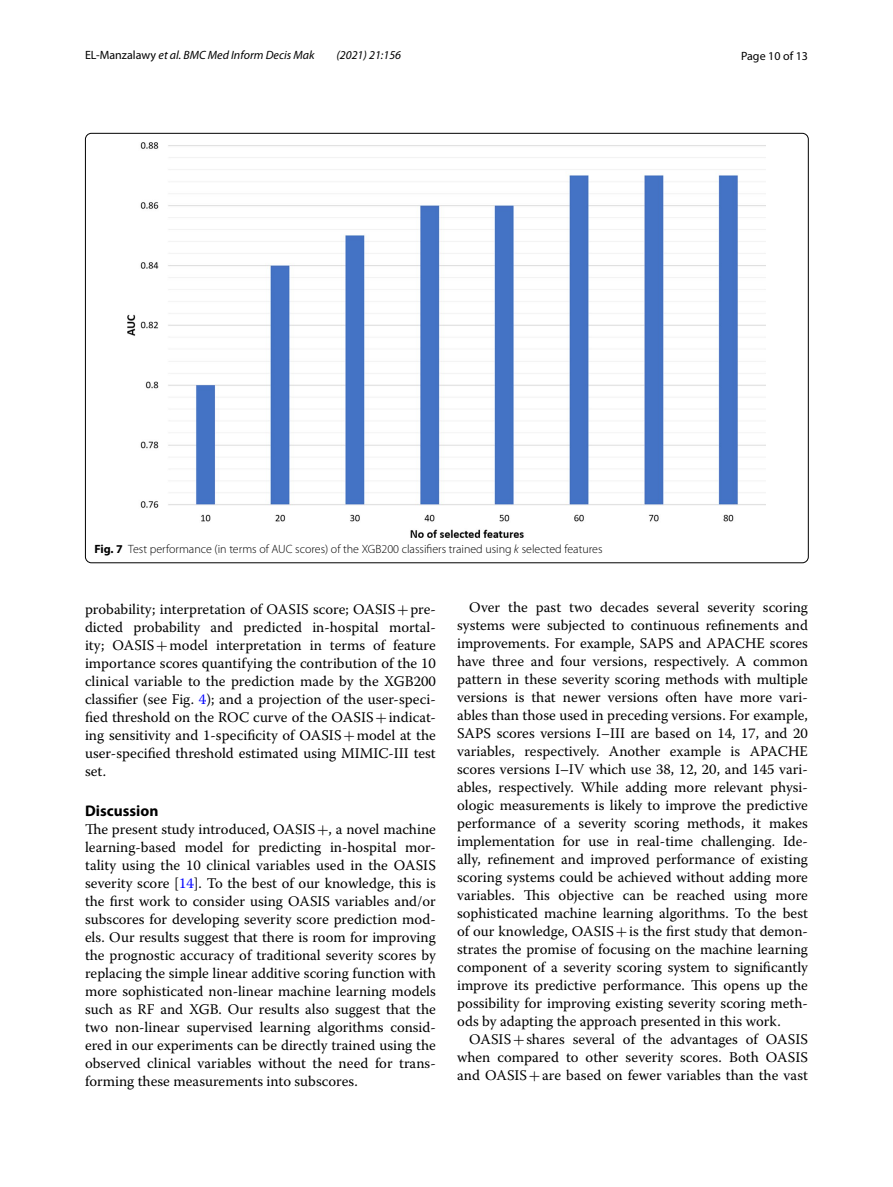
<style>
.page{position:relative;width:893px;height:1187px;background:#fff}
.page>*{position:absolute;margin:0;border:0;box-sizing:border-box;transform-origin:0 0}
.t1{font:700 15.45px "Myriad Pro";color:#000}
.t2{font:14.7px/18px "Warnock Pro";color:#000;text-align:justify}
.t3{font:300 12px "Myriad Pro";color:#000}
.t4{font:italic 12px "Myriad Pro";color:#000}
.t5{font:12px "Myriad Pro";color:#000}
.s1{font-style:normal}
.s2{font-weight:700}
.s3{font-family:"Myriad Pro Light It 2";font-weight:400}
.s4{font-family:"MTSY"}
.s5{color:#00f}
</style>
<div class="page">
<img style="left:128px;top:142px;width:638px;height:396px">
<p class="t4" style="left:85px;top:48px;width:231px"><span class="s1">EL‑Manzalawy</span> et al. BMC Med Inform Decis Mak</p>
<p class="t4" style="left:336px;top:48px;width:66px">(2021) 21:156</p>
<p class="t5" style="left:741px;top:48px;width:68px">Page 10 of 13</p>
<p class="t3" style="left:94px;top:542px;width:510px"><span class="s2">Fig. 7</span> Test performance (in terms of AUC scores) of the XGB200 classifiers trained using <span class="s3">k</span> selected features</p>
<p class="t2" style="left:85px;top:599px;width:352px">probability; interpretation of OASIS score; OASIS<span class="s4">+</span>pre&shy;dicted probability and predicted in-hospital mortal&shy;ity; OASIS<span class="s4">+</span>model interpretation in terms of feature importance scores quantifying the contribution of the 10 clinical variable to the prediction made by the XGB200 classifier (see Fig. <span class="s5">4</span>); and a projection of the user-speci&shy;fied threshold on the ROC curve of the OASIS<span class="s4">+</span>indicat&shy;ing sensitivity and 1-specificity of OASIS<span class="s4">+</span>model at the user-specified threshold estimated using MIMIC-III test set.</p>
<p class="t1" style="left:85px;top:801px;width:75px">Discussion</p>
<p class="t2" style="left:85px;top:820px;width:352px">The present study introduced, OASIS<span class="s4">+</span>, a novel machine learning-based model for predicting in-hospital mor&shy;tality using the 10 clinical variables used in the OASIS severity score [<span class="s5">14</span>]. To the best of our knowledge, this is the first work to consider using OASIS variables and/or subscores for developing severity score prediction mod&shy;els. Our results suggest that there is room for improving the prognostic accuracy of traditional severity scores by replacing the simple linear additive scoring function with more sophisticated non-linear machine learning models such as RF and XGB. Our results also suggest that the two non-linear supervised learning algorithms consid&shy;ered in our experiments can be directly trained using the observed clinical variables without the need for trans&shy;forming these measurements into subscores.</p>
<p class="t2" style="left:457px;top:597px;width:352px;text-indent:12px">Over the past two decades several severity scoring systems were subjected to continuous refinements and improvements. For example, SAPS and APACHE scores have three and four versions, respectively. A common pattern in these severity scoring methods with multiple versions is that newer versions often have more vari&shy;ables than those used in preceding versions. For example, SAPS scores versions I–III are based on 14, 17, and 20 variables, respectively. Another example is APACHE scores versions I–IV which use 38, 12, 20, and 145 vari&shy;ables, respectively. While adding more relevant physi&shy;ologic measurements is likely to improve the predictive performance of a severity scoring methods, it makes implementation for use in real-time challenging. Ide&shy;ally, refinement and improved performance of existing scoring systems could be achieved without adding more variables. This objective can be reached using more sophisticated machine learning algorithms. To the best of our knowledge, OASIS<span class="s4">+</span>is the first study that demon&shy;strates the promise of focusing on the machine learning component of a severity scoring system to significantly improve its predictive performance. This opens up the possibility for improving existing severity scoring meth&shy;ods by adapting the approach presented in this work.</p>
<p class="t2" style="left:457px;top:1029px;width:352px;text-indent:12px">OASIS<span class="s4">+</span>shares several of the advantages of OASIS when compared to other severity scores. Both OASIS and OASIS<span class="s4">+</span>are based on fewer variables than the vast</p>
</div>
